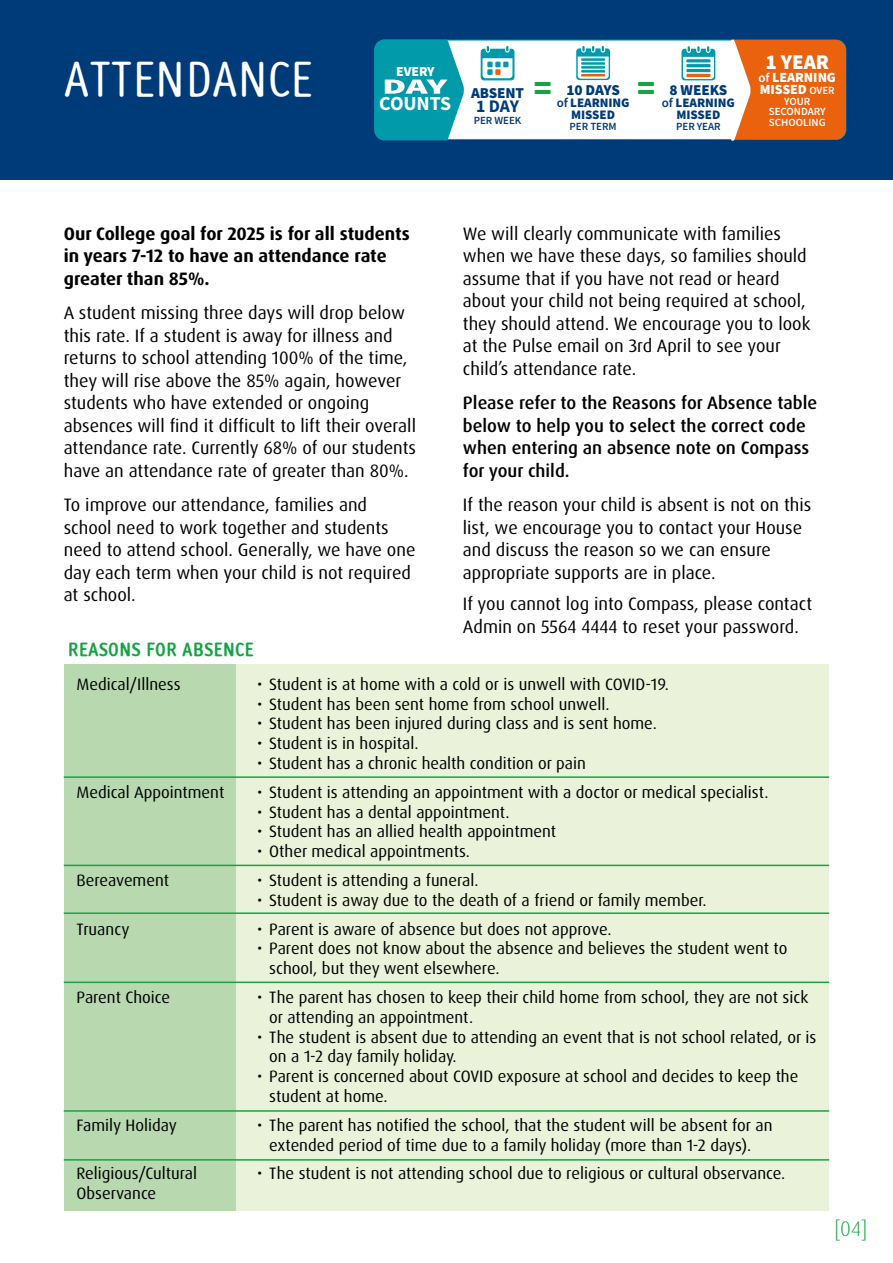
<style>
.page{position:relative;width:893px;height:1263px;background:#fff}
.page>*{position:absolute;margin:0;border:0;box-sizing:border-box;transform-origin:0 0}
.t1{font:49.95px "Saturday Sans ICG";color:#fff}
.t2{font:900 33.3px "Source Sans Pro";color:#17a345}
.t3{font:900 21px "Source Sans Pro";color:#fff}
.t4{font:300 21px "Dax Pro";color:#17a345}
.t5{font:700 19.95px "Source Sans Pro";letter-spacing:-.005em;color:#fff}
.t6{font:19.5px "Saturday Sans ICG Bold";color:#17a345}
.t7{font:18px/22.5px "Dax Pro";color:#000}
.t8{font:500 18px/22.5px "Dax Pro";color:#000}
.t9{font:700 18px/22.5px "Dax Pro";color:#000}
.t10{font:700 17.7px "Source Sans Pro";color:#003b79}
.t11{font:16.5px/19.8px "Dax Pro";color:#000}
.t12{font:900 15.15px "Source Sans Pro";letter-spacing:-.005em;color:#003b79}
.t13{font:900 13.95px/12.3px "Source Sans Pro";letter-spacing:-.005em;color:#fff}
.t14{font:900 13.65px "Source Sans Pro";letter-spacing:-.005em;color:#fff}
.t15{font:900 13.05px/11.9px "Source Sans Pro";letter-spacing:-.005em;color:#003b79;text-align:center}
.t16{font:600 10.95px/10.5px "Source Sans Pro";color:#fff;text-align:center}
.t17{font:600 10.95px "Source Sans Pro";letter-spacing:-.005em;color:#003b79}
.s1{font-size:33.3px;color:#17a345}
.s2{font-weight:600}
.s3{font-weight:600;font-size:13.05px}
.s4{font-weight:600;font-size:10.95px}
</style>
<div class="page">
<div style="left:0;top:0;width:893px;height:179px;background:#003b79"></div>
<div style="left:235px;top:664px;width:594px;height:546px;background:#eaf2da"></div>
<div style="left:64px;top:664px;width:171px;height:546px;background:#b8d9b0"></div>
<hr style="left:64px;top:776px;width:765px;height:2px;background:#17a345">
<hr style="left:64px;top:865px;width:765px;height:1px;background:#17a345">
<hr style="left:64px;top:912px;width:765px;height:2px;background:#17a345">
<hr style="left:64px;top:981px;width:765px;height:2px;background:#17a345">
<hr style="left:64px;top:1110px;width:765px;height:2px;background:#17a345">
<hr style="left:64px;top:1159px;width:765px;height:1px;background:#17a345">
<div style="left:375px;top:40px;width:471px;height:99px;background:#fff;border-radius:10px"></div>
<div style="left:374px;top:40px;width:472px;height:100px;border:1px solid #009aab;border-radius:10px"></div>
<svg style="left:730px;top:39px;width:116px;height:101px;background:#e7742c"></svg>
<svg style="left:374px;top:39px;width:91px;height:101px;background:#26a8b6"></svg>
<svg style="left:481px;top:49px;width:33px;height:31px"></svg>
<svg style="left:505px;top:47px;width:5px;height:3px"></svg>
<svg style="left:482px;top:58px;width:30px;height:20px"></svg>
<svg style="left:576px;top:48px;width:34px;height:32px"></svg>
<svg style="left:578px;top:57px;width:31px;height:22px"></svg>
<hr style="left:581px;top:58px;width:24px;height:3px;background:#009aab">
<hr style="left:581px;top:62px;width:24px;height:3px;background:#009aab">
<hr style="left:581px;top:66px;width:24px;height:3px;background:#009aab">
<hr style="left:581px;top:70px;width:24px;height:3px;background:#009aab">
<hr style="left:581px;top:74px;width:24px;height:2px;background:#ea620e">
<svg style="left:581px;top:47px;width:14px;height:3px"></svg>
<svg style="left:681px;top:49px;width:34px;height:31px"></svg>
<svg style="left:683px;top:57px;width:31px;height:22px"></svg>
<hr style="left:686px;top:59px;width:24px;height:3px;background:#009aab">
<hr style="left:686px;top:64px;width:24px;height:3px;background:#009aab">
<hr style="left:686px;top:69px;width:24px;height:3px;background:#009aab">
<hr style="left:686px;top:74px;width:24px;height:3px;background:#ea620e">
<svg style="left:686px;top:47px;width:24px;height:4px"></svg>
<h1 class="t1" style="left:64px;top:51px;width:250px">ATTENDANCE</h1>
<p class="t14" style="left:396px;top:62px;width:40px">EVERY</p>
<p class="t5" style="left:379px;top:90px;width:74px">COUNTS</p>
<p class="t12" style="left:471px;top:82px;width:82px">ABSENT <span class="s1">=</span></p>
<p class="t10" style="left:476px;top:95px;width:44px">1 DAY</p>
<p class="t17" style="left:474px;top:113px;width:49px">PER WEEK</p>
<p class="t12" style="left:566px;top:80px;width:55px">10 DAYS</p>
<p class="t15" style="left:557px;top:97px;width:74px"><span class="s2">of</span> LEARNING<br>MISSED</p>
<p class="t17" style="left:570px;top:119px;width:48px">PER TERM</p>
<h2 class="t2" style="left:637px;top:65px;width:19px">=</h2>
<p class="t12" style="left:669px;top:80px;width:59px">8 WEEKS</p>
<p class="t15" style="left:662px;top:97px;width:74px"><span class="s2">of</span> LEARNING<br>MISSED</p>
<p class="t17" style="left:676px;top:119px;width:46px">PER YEAR</p>
<p class="t3" style="left:765px;top:47px;width:65px">1 YEAR</p>
<p class="t13" style="left:758px;top:71px;width:79px"><span class="s3">of</span> LEARNING<br>MISSED <span class="s4">OVER</span></p>
<p class="t16" style="left:769px;top:96px;width:59px">YOUR<br>SECONDARY<br>SCHOOLING</p>
<p class="t9" style="left:64px;top:222px;width:347px">Our College goal for 2025 is for all students in years 7-12 to have an attendance rate greater than 85%.</p>
<p class="t7" style="left:64px;top:302px;width:354px">A student missing three days will drop below this rate. If a student is away for illness and returns to school attending 100% of the time, they will rise above the 85% again, however students who have extended or ongoing absences will find it difficult to lift their overall attendance rate. Currently 68% of our students have an attendance rate of greater than 80%.</p>
<p class="t7" style="left:64px;top:494px;width:353px">To improve our attendance, families and school need to work together and students need to attend school. Generally, we have one day each term when your child is not required at school.</p>
<p class="t6" style="left:68px;top:638px;width:187px">REASONS FOR ABSENCE</p>
<p class="t7" style="left:463px;top:222px;width:349px">We will clearly communicate with families when we have these days, so families should assume that if you have not read or heard about your child not being required at school, they should attend. We encourage you to look at the Pulse email on 3rd April to see your child’s attendance rate.</p>
<p class="t8" style="left:463px;top:392px;width:356px">Please refer to the Reasons for Absence table below to help you to select the correct code when entering an absence note on Compass for your child.</p>
<p class="t7" style="left:463px;top:494px;width:350px">If the reason your child is absent is not on this list, we encourage you to contact your House and discuss the reason so we can ensure appropriate supports are in place.</p>
<p class="t7" style="left:463px;top:593px;width:351px">If you cannot log into Compass, please contact<br>Admin on 5564 4444 to reset your password.</p>
<p class="t11" style="left:77px;top:674px;width:106px">Medical/Illness</p>
<p class="t11" style="left:77px;top:782px;width:149px">Medical Appointment</p>
<p class="t11" style="left:77px;top:870px;width:94px">Bereavement</p>
<p class="t11" style="left:77px;top:919px;width:54px">Truancy</p>
<p class="t11" style="left:77px;top:987px;width:95px">Parent Choice</p>
<p class="t11" style="left:77px;top:1115px;width:102px">Family Holiday</p>
<p class="t11" style="left:77px;top:1164px;width:122px">Religious/Cultural<br>Observance</p>
<p class="t11" style="left:257px;top:674px;width:413px">• Student is at home with a cold or is unwell with COVID-19.</p>
<p class="t11" style="left:257px;top:694px;width:354px">• Student has been sent home from school unwell.</p>
<p class="t11" style="left:257px;top:714px;width:401px">• Student has been injured during class and is sent home.</p>
<p class="t11" style="left:257px;top:734px;width:163px">• Student is in hospital.</p>
<p class="t11" style="left:257px;top:753px;width:330px">• Student has a chronic health condition or pain</p>
<p class="t11" style="left:257px;top:782px;width:513px">• Student is attending an appointment with a doctor or medical specialist.</p>
<p class="t11" style="left:257px;top:802px;width:254px">• Student has a dental appointment.</p>
<p class="t11" style="left:257px;top:822px;width:300px">• Student has an allied health appointment</p>
<p class="t11" style="left:257px;top:842px;width:214px">• Other medical appointments.</p>
<p class="t11" style="left:257px;top:870px;width:223px">• Student is attending a funeral.</p>
<p class="t11" style="left:257px;top:890px;width:451px">• Student is away due to the death of a friend or family member.</p>
<p class="t11" style="left:257px;top:919px;width:356px">• Parent is aware of absence but does not approve.</p>
<p class="t11" style="left:269px;top:939px;width:520px;text-indent:-12px">• Parent does not know about the absence and believes the student went to school, but they went elsewhere.</p>
<p class="t11" style="left:269px;top:987px;width:541px;text-indent:-12px">• The parent has chosen to keep their child home from school, they are not sick or attending an appointment.</p>
<p class="t11" style="left:269px;top:1027px;width:549px;text-indent:-12px">• The student is absent due to attending an event that is not school related, or is on a 1-2 day family holiday.</p>
<p class="t11" style="left:269px;top:1066px;width:531px;text-indent:-12px">• Parent is concerned about COVID exposure at school and decides to keep the student at home.</p>
<p class="t11" style="left:257px;top:1115px;width:517px;text-align:center">• The parent has notified the school, that the student will be absent for an extended period of time due to a family holiday (more than 1-2 days).</p>
<p class="t11" style="left:257px;top:1164px;width:530px">• The student is not attending school due to religious or cultural observance.</p>
<p class="t4" style="left:834px;top:1215px;width:34px">[04]</p>
</div>
